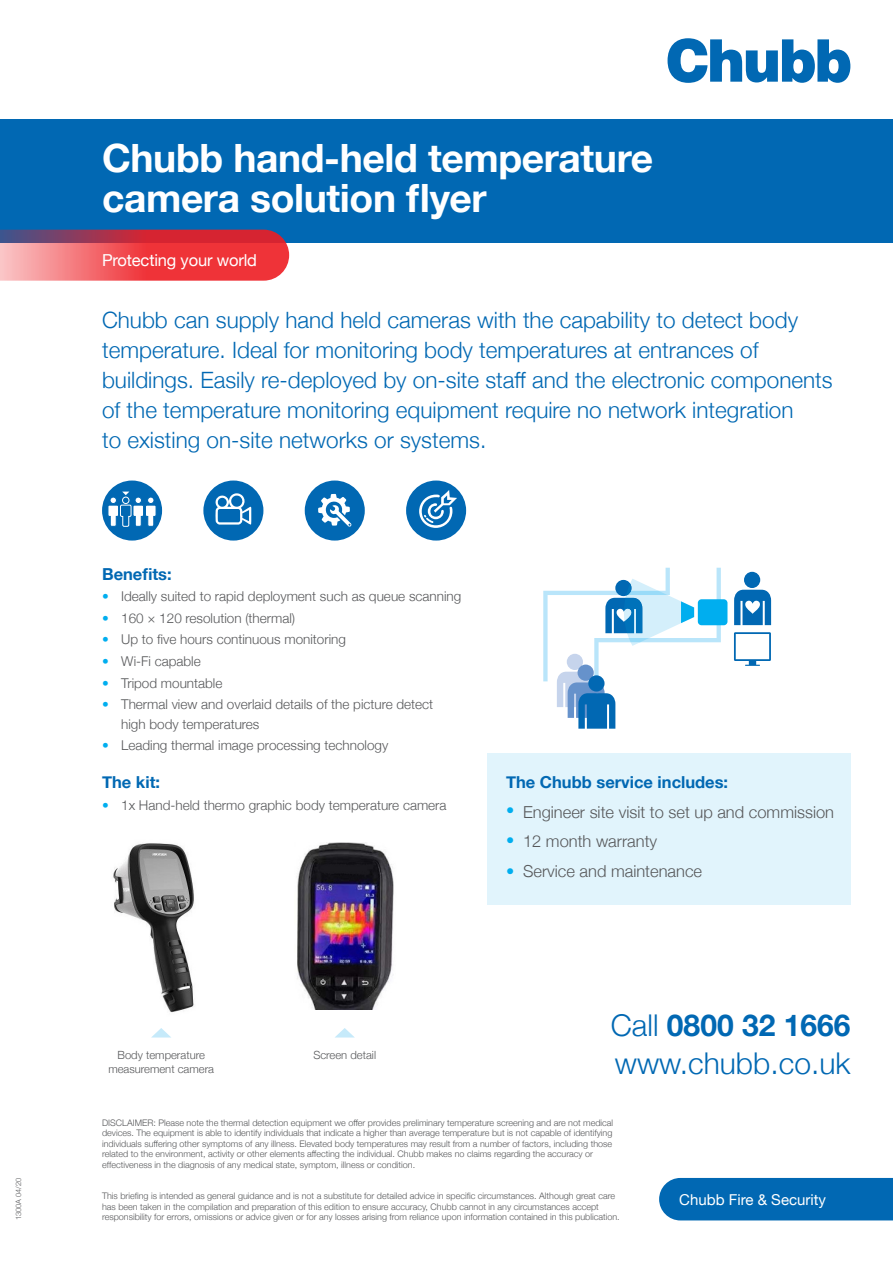
<style>
.page{position:relative;width:893px;height:1263px;background:#fff}
.page>*{position:absolute;margin:0;border:0;box-sizing:border-box;transform-origin:0 0}
.Main_heading{font:700 39px/40.5px "Helvetica Neue";letter-spacing:-.01em;color:#fff}
.Sub_heading{font:300 30px "Helvetica Neue";color:#0168b3}
.Sub_heading-2{font:700 30px "Helvetica Neue";color:#0168b3}
.Open_para{font:300 22.5px/30px "Helvetica Neue";color:#0168b3}
.Body_copy{font:300 16.5px "Helvetica Neue";color:#57585a}
.Body_copy-2{font:700 16.5px "Helvetica Neue";color:#0168b3}
.t1{font:16.5px "Helvetica Neue";letter-spacing:-.01em;color:#fff}
.Sub_heading-3{font:700 16.5px "Helvetica Neue";color:#0168b3}
.t2{font:15px "Helvetica Neue";color:#fff}
.Bullets{font:300 13.5px/19.5px "Helvetica Neue";color:#57585a}
.Body_copy-3{font:300 11.25px/13.5px "Helvetica Neue";color:#57585a;text-align:center}
.t3{font:300 9px/10.5px "Helvetica Neue";color:#57585a}
.Job_Number{font:300 7.5px "Helvetica Neue";color:#57585a}
.s1{color:#00aeef}
.s2{font-weight:300}
</style>
<div class="page">
<div style="left:659px;top:1178px;width:234px;height:42px;background:#0168b3"></div>
<div style="left:0;top:119px;width:893px;height:123px;background:#0168b3"></div>
<svg style="left:0;top:230px;width:289px;height:51px;background:#df515b"></svg>
<svg style="left:667px;top:38px;width:183px;height:45px"></svg>
<div style="left:487px;top:753px;width:363px;height:151px;background:#e1f4fc"></div>
<div style="left:744px;top:572px;width:16px;height:16px;background:#0168b3;border-radius:50%"></div>
<svg style="left:734px;top:590px;width:37px;height:35px"></svg>
<svg style="left:734px;top:632px;width:37px;height:34px"></svg>
<div style="left:698px;top:599px;width:29px;height:26px;background:#00aeef;border-radius:4px"></div>
<svg style="left:543px;top:568px;width:178px;height:161px"></svg>
<div style="left:305px;top:480px;width:60px;height:61px;background:#0168b3;border-radius:50%"></div>
<svg style="left:318px;top:494px;width:34px;height:33px"></svg>
<div style="left:102px;top:480px;width:60px;height:61px;background:#0168b3;border-radius:50%"></div>
<svg style="left:122px;top:492px;width:7px;height:3px"></svg>
<div style="left:110px;top:497px;width:6px;height:7px;background:#fff;border-radius:50%"></div>
<div style="left:110px;top:497px;width:7px;height:7px;border:1px solid #0168b3;border-radius:50%"></div>
<div style="left:122px;top:497px;width:7px;height:7px;border:1px solid #fff;border-radius:50%"></div>
<div style="left:135px;top:497px;width:6px;height:7px;background:#fff;border-radius:50%"></div>
<div style="left:135px;top:497px;width:7px;height:7px;border:1px solid #0168b3;border-radius:50%"></div>
<svg style="left:108px;top:504px;width:48px;height:23px"></svg>
<div style="left:148px;top:497px;width:6px;height:7px;background:#fff;border-radius:50%"></div>
<div style="left:147px;top:497px;width:7px;height:7px;border:1px solid #0168b3;border-radius:50%"></div>
<div style="left:203px;top:480px;width:60px;height:61px;background:#0168b3;border-radius:50%"></div>
<svg style="left:215px;top:493px;width:36px;height:32px"></svg>
<div style="left:406px;top:480px;width:60px;height:61px;background:#0168b3;border-radius:50%"></div>
<svg style="left:419px;top:490px;width:38px;height:38px"></svg>
<svg style="left:152px;top:1028px;width:19px;height:9px"></svg>
<svg style="left:335px;top:1028px;width:19px;height:9px"></svg>
<img style="left:113px;top:843px;width:81px;height:170px">
<img style="left:297px;top:842px;width:97px;height:167px">
<p class="Job_Number" style="left:13px;top:1220px;width:44px;rotate:-90deg">1300A 04/20</p>
<p class="Main_heading" style="left:102px;top:138px;width:553px">Chubb hand-held temperature camera solution flyer</p>
<p class="t1" style="left:102px;top:249px;width:156px">Protecting your world</p>
<p class="Open_para" style="left:102px;top:303px;width:732px">Chubb can supply hand held cameras with the capability to detect body temperature. Ideal for monitoring body temperatures at entrances of buildings. Easily re-deployed by on-site staff and the electronic components of the temperature monitoring equipment require no network integration<br>to existing on-site networks or systems.</p>
<p class="Sub_heading-3" style="left:102px;top:561px;width:71px">Benefits:</p>
<p class="Bullets" style="left:102px;top:586px;width:361px"><span class="s1">•</span> Ideally suited to rapid deployment such as queue scanning</p>
<p class="Bullets" style="left:102px;top:607px;width:195px"><span class="s1">•</span> 160 × 120 resolution (thermal)</p>
<p class="Bullets" style="left:102px;top:629px;width:245px"><span class="s1">•</span> Up to five hours continuous monitoring</p>
<p class="Bullets" style="left:102px;top:650px;width:100px"><span class="s1">•</span> Wi-Fi capable</p>
<p class="Bullets" style="left:102px;top:672px;width:122px"><span class="s1">•</span> Tripod mountable</p>
<p class="Bullets" style="left:121px;top:694px;width:314px;text-indent:-19px"><span class="s1">•</span> Thermal view and overlaid details of the picture detect high body temperatures</p>
<p class="Bullets" style="left:102px;top:735px;width:288px"><span class="s1">•</span> Leading thermal image processing technology</p>
<p class="Sub_heading-3" style="left:102px;top:770px;width:60px">The kit:</p>
<p class="Bullets" style="left:102px;top:794px;width:346px"><span class="s1">•</span> 1x Hand-held thermo graphic body temperature camera</p>
<p class="Body_copy-2" style="left:506px;top:770px;width:224px">The Chubb service includes:</p>
<p class="Body_copy" style="left:506px;top:799px;width:330px"><span class="s1">•</span> Engineer site visit to set up and commission</p>
<p class="Body_copy" style="left:506px;top:828px;width:153px"><span class="s1">•</span> 12 month warranty</p>
<p class="Body_copy" style="left:506px;top:858px;width:198px"><span class="s1">•</span> Service and maintenance</p>
<p class="Body_copy-3" style="left:108px;top:1048px;width:107px">Body temperature measurement camera</p>
<p class="Body_copy-3" style="left:313px;top:1048px;width:64px">Screen detail</p>
<p class="Sub_heading-2" style="left:611px;top:1002px;width:241px"><span class="s2">Call</span> 0800 32 1666</p>
<p class="Sub_heading" style="left:615px;top:1039px;width:237px">www.chubb.co.uk</p>
<p class="t3" style="left:102px;top:1116px;width:513px">DISCLAIMER: Please note the thermal detection equipment we offer provides preliminary temperature screening and are not medical devices. The equipment is able to identify individuals that indicate a higher than average temperature but is not capable of identifying individuals suffering other symptoms of any illness. Elevated body temperatures may result from a number of factors, including those related to the environment, activity or other elements affecting the individual. Chubb makes no claims regarding the accuracy or effectiveness in the diagnosis of any medical state, symptom, illness or condition.</p>
<p class="t3" style="left:102px;top:1190px;width:519px">This briefing is intended as general guidance and is not a substitute for detailed advice in specific circumstances. Although great care has been taken in the compilation and preparation of this edition to ensure accuracy, Chubb cannot in any circumstances accept responsibility for errors, omissions or advice given or for any losses arising from reliance upon information contained in this publication.</p>
<p class="t2" style="left:679px;top:1189px;width:148px">Chubb Fire &amp; Security</p>
</div>
